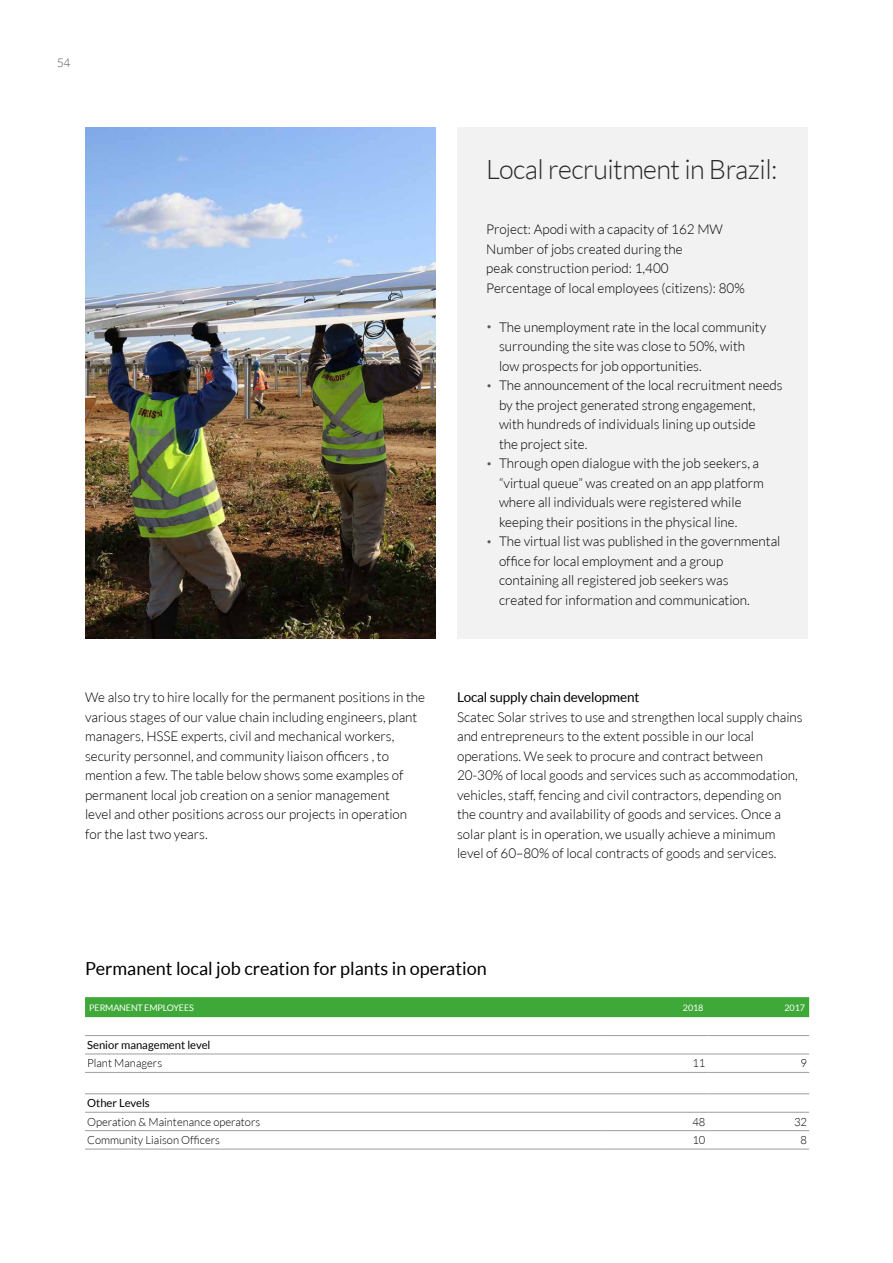
<style>
.page{position:relative;width:893px;height:1263px;background:#fff}
.page>*{position:absolute;margin:0;border:0;box-sizing:border-box;transform-origin:0 0}
.t1{font:300 27px "Lato";letter-spacing:-.02em;color:#282827}
.t2{font:18px "Lato";color:#000}
.t3{font:300 13.5px/19.5px "Lato";color:#000}
.t4{font:13.5px "Lato";letter-spacing:-.01em;color:#000}
.t5{font:300 12px "Lato";color:#575756}
.t6{font:300 11.25px "Lato";color:#000}
.t7{font:11.25px "Lato";color:#000}
.t8{font:9px "Lato";letter-spacing:-.02em;color:#fff}
.s1{font-size:10.5px;color:#575756}
</style>
<div class="page">
<div style="left:85px;top:997px;width:724px;height:20px;background:#3ea938"></div>
<hr style="left:85px;top:1035px;width:521px;height:1px;background:#9d9d9c">
<hr style="left:606px;top:1035px;width:102px;height:1px;background:#9d9d9c">
<hr style="left:708px;top:1035px;width:101px;height:1px;background:#9d9d9c">
<hr style="left:85px;top:1054px;width:521px;height:1px;background:#9d9d9c">
<hr style="left:606px;top:1054px;width:102px;height:1px;background:#9d9d9c">
<hr style="left:708px;top:1054px;width:101px;height:1px;background:#9d9d9c">
<hr style="left:85px;top:1072px;width:521px;height:1px;background:#9d9d9c">
<hr style="left:606px;top:1072px;width:102px;height:1px;background:#9d9d9c">
<hr style="left:708px;top:1072px;width:101px;height:1px;background:#9d9d9c">
<hr style="left:85px;top:1093px;width:521px;height:1px;background:#9d9d9c">
<hr style="left:606px;top:1093px;width:102px;height:1px;background:#9d9d9c">
<hr style="left:708px;top:1093px;width:101px;height:1px;background:#9d9d9c">
<hr style="left:85px;top:1112px;width:521px;height:1px;background:#9d9d9c">
<hr style="left:606px;top:1112px;width:102px;height:1px;background:#9d9d9c">
<hr style="left:708px;top:1112px;width:101px;height:1px;background:#9d9d9c">
<hr style="left:85px;top:1130px;width:521px;height:1px;background:#9d9d9c">
<hr style="left:606px;top:1130px;width:102px;height:1px;background:#9d9d9c">
<hr style="left:708px;top:1130px;width:101px;height:1px;background:#9d9d9c">
<hr style="left:85px;top:1149px;width:521px;height:1px;background:#9d9d9c">
<hr style="left:606px;top:1149px;width:102px;height:1px;background:#9d9d9c">
<hr style="left:708px;top:1149px;width:101px;height:1px;background:#9d9d9c">
<div style="left:457px;top:128px;width:351px;height:511px;background:#f2f2f2"></div>
<img style="left:85px;top:128px;width:351px;height:511px">
<p class="t5" style="left:57px;top:56px;width:15px">54</p>
<h1 class="t1" style="left:486px;top:155px;width:293px">Local recruitment in Brazil:</h1>
<p class="t3" style="left:486px;top:219px;width:260px">Project: Apodi with a capacity of 162 MW Number of jobs created during the<br>peak construction period: 1,400<br>Percentage of local employees (citizens): 80%</p>
<p class="t3" style="left:499px;top:317px;width:269px;text-indent:-13px"><span class="s1">•</span> The unemployment rate in the local community surrounding the site was close to 50%, with low prospects for job opportunities.</p>
<p class="t3" style="left:499px;top:375px;width:285px;text-indent:-13px"><span class="s1">•</span> The announcement of the local recruitment needs by the project generated strong engagement, with hundreds of individuals lining up outside<br>the project site.</p>
<p class="t3" style="left:499px;top:453px;width:266px;text-indent:-13px"><span class="s1">•</span> Through open dialogue with the job seekers, a “virtual queue” was created on an app platform where all individuals were registered while keeping their positions in the physical line.</p>
<p class="t3" style="left:499px;top:531px;width:283px;text-indent:-13px"><span class="s1">•</span> The virtual list was published in the governmental office for local employment and a group containing all registered job seekers was<br>created for information and communication.</p>
<p class="t3" style="left:85px;top:687px;width:341px">We also try to hire locally for the permanent positions in the various stages of our value chain including engineers, plant managers, HSSE experts, civil and mechanical workers, security personnel, and community liaison officers , to mention a few. The table below shows some examples of permanent local job creation on a senior management<br>level and other positions across our projects in operation for the last two years.</p>
<p class="t4" style="left:457px;top:690px;width:184px">Local supply chain development</p>
<p class="t3" style="left:457px;top:707px;width:347px">Scatec Solar strives to use and strengthen local supply chains and entrepreneurs to the extent possible in our local operations. We seek to procure and contract between 20-30% of local goods and services such as accommodation, vehicles, staff, fencing and civil contractors, depending on the country and availability of goods and services. Once a solar plant is in operation, we usually achieve a minimum level of 60–80% of local contracts of goods and services.</p>
<h2 class="t2" style="left:85px;top:958px;width:403px">Permanent local job creation for plants in operation</h2>
<p class="t8" style="left:89px;top:1002px;width:106px">PERMANENT EMPLOYEES</p>
<p class="t8" style="left:683px;top:1002px;width:22px">2018</p>
<p class="t8" style="left:785px;top:1002px;width:22px">2017</p>
<p class="t7" style="left:87px;top:1038px;width:125px">Senior management level</p>
<p class="t6" style="left:87px;top:1057px;width:77px">Plant Managers</p>
<p class="t6" style="left:692px;top:1057px;width:15px">11</p>
<p class="t6" style="left:800px;top:1057px;width:8px">9</p>
<p class="t7" style="left:87px;top:1097px;width:64px">Other Levels</p>
<p class="t6" style="left:87px;top:1115px;width:175px">Operation &amp; Maintenance operators</p>
<p class="t6" style="left:692px;top:1115px;width:15px">48</p>
<p class="t6" style="left:794px;top:1115px;width:15px">32</p>
<p class="t6" style="left:87px;top:1134px;width:134px">Community Liaison Officers</p>
<p class="t6" style="left:692px;top:1134px;width:15px">10</p>
<p class="t6" style="left:800px;top:1134px;width:8px">8</p>
</div>
